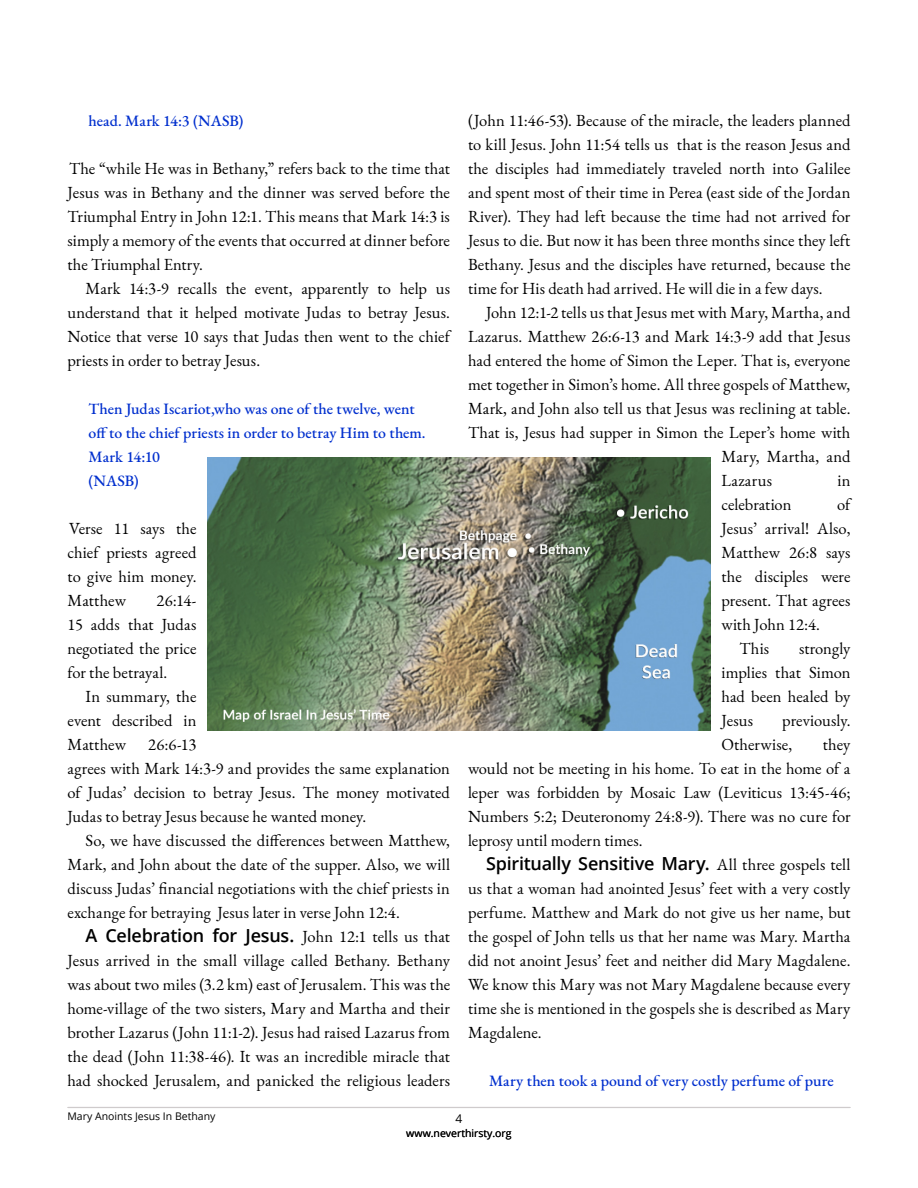
<style>
.page{position:relative;width:918px;height:1188px;background:#fff}
.page>*{position:absolute;margin:0;border:0;box-sizing:border-box;transform-origin:0 0}
.t1{font:600 18px "Open Sans";letter-spacing:-.01em;color:#000}
.t2{font:16.5px/24px "EB Garamond";color:#000;text-align:justify}
.t3{font:16.5px "EB Garamond";letter-spacing:.02em;color:#000}
.t4{font:500 15.75px/24px "EB Garamond";color:#002fce}
.t5{font:12px "Open Sans";color:#000}
.t6{font:10.5px "Open Sans";color:#000}
.s1{font-family:"EB Garamond";font-weight:400;font-size:16.5px}
</style>
<div class="page">
<hr style="left:68px;top:1107px;width:783px;height:1px;background:#cfcbcc">
<img style="left:207px;top:458px;width:504px;height:272px">
<p class="t4" style="left:88px;top:111px;width:156px">head. Mark 14:3 (NASB)</p>
<p class="t2" style="left:68px;top:159px;width:384px">The “while He was in Bethany,” refers back to the time that Jesus was in Bethany and the dinner was served before the Triumphal Entry in John 12:1. This means that Mark 14:3 is simply a memory of the events that occurred at dinner before the Triumphal Entry.</p>
<p class="t2" style="left:68px;top:279px;width:384px;text-indent:18px">Mark 14:3-9 recalls the event, apparently to help us understand that it helped motivate Judas to betray Jesus.<br>Notice that verse 10 says that Judas then went to the chief priests in order to betray Jesus.</p>
<p class="t4" style="left:88px;top:399px;width:339px">Then Judas Iscariot,who was one of the twelve, went off to the chief priests in order to betray Him to them.<br>Mark 14:10<br>(NASB)</p>
<p class="t2" style="left:68px;top:519px;width:130px">Verse 11 says the chief priests agreed to give him money.<br>Matthew</p>
<p class="t2" style="left:68px;top:591px;width:131px;text-indent:89px">26:14- 15 adds that Judas negotiated the price for the betrayal.</p>
<p class="t2" style="left:68px;top:687px;width:131px;text-indent:18px">In summary, the event described in Matthew</p>
<p class="t2" style="left:68px;top:735px;width:384px;text-align:left;text-indent:81px">26:6-13<br>agrees with Mark 14:3-9 and provides the same explanation of Judas’ decision to betray Jesus. The money motivated Judas to betray Jesus because he wanted money.</p>
<p class="t2" style="left:68px;top:831px;width:384px;text-indent:18px">So, we have discussed the differences between Matthew, Mark, and John about the date of the supper. Also, we will discuss Judas’ financial negotiations with the chief priests in exchange for betraying Jesus later in verse John 12:4.</p>
<p class="t1" style="left:86px;top:928px;width:366px">A Celebration for Jesus. <span class="s1">John 12:1 tells us that</span></p>
<p class="t2" style="left:68px;top:951px;width:384px">Jesus arrived in the small village called Bethany. Bethany was about two miles (3.2 km) east of Jerusalem. This was the home-village of the two sisters, Mary and Martha and their brother Lazarus (John 11:1-2). Jesus had raised Lazarus from the dead (John 11:38-46). It was an incredible miracle that had shocked Jerusalem, and panicked the religious leaders</p>
<p class="t2" style="left:468px;top:111px;width:384px">(John 11:46-53). Because of the miracle, the leaders planned to kill Jesus. John 11:54 tells us that is the reason Jesus and the disciples had immediately traveled north into Galilee and spent most of their time in Perea (east side of the Jordan River). They had left because the time had not arrived for Jesus to die. But now it has been three months since they left Bethany. Jesus and the disciples have returned, because the time for His death had arrived. He will die in a few days.</p>
<p class="t2" style="left:486px;top:303px;width:366px">John 12:1-2 tells us that Jesus met with Mary, Martha, and</p>
<p class="t2" style="left:468px;top:327px;width:384px">Lazarus. Matthew 26:6-13 and Mark 14:3-9 add that Jesus</p>
<p class="t2" style="left:468px;top:351px;width:384px">had entered the home of Simon the Leper. That is, everyone</p>
<p class="t2" style="left:468px;top:375px;width:384px">met together in Simon’s home. All three gospels of Matthew,</p>
<p class="t2" style="left:468px;top:399px;width:384px">Mark, and John also tell us that Jesus was reclining at table.</p>
<p class="t2" style="left:468px;top:423px;width:384px">That is, Jesus had supper in Simon the Leper’s home with</p>
<p class="t3" style="left:722px;top:450px;width:131px">Mary, Martha, and</p>
<p class="t3" style="left:722px;top:474px;width:52px">Lazarus</p>
<p class="t2" style="left:837px;top:471px;width:15px">in</p>
<p class="t2" style="left:722px;top:495px;width:71px">celebration</p>
<p class="t2" style="left:837px;top:495px;width:15px">of</p>
<p class="t2" style="left:722px;top:519px;width:131px">Jesus’ arrival! Also,</p>
<p class="t2" style="left:722px;top:543px;width:130px">Matthew 26:8 says</p>
<p class="t2" style="left:722px;top:567px;width:131px">the disciples were</p>
<p class="t2" style="left:722px;top:591px;width:131px">present. That agrees</p>
<p class="t2" style="left:722px;top:615px;width:100px">with John 12:4.</p>
<p class="t2" style="left:740px;top:639px;width:31px">This</p>
<p class="t2" style="left:722px;top:639px;width:131px;text-indent:78px">strongly implies that Simon had been healed by Jesus</p>
<p class="t2" style="left:722px;top:711px;width:130px;text-indent:61px">previously.<br>Otherwise,</p>
<p class="t2" style="left:468px;top:735px;width:384px;text-indent:355px">they would not be meeting in his home. To eat in the home of a leper was forbidden by Mosaic Law (Leviticus 13:45-46; Numbers 5:2; Deuteronomy 24:8-9). There was no cure for leprosy until modern times.</p>
<p class="t1" style="left:486px;top:856px;width:366px">Spiritually Sensitive Mary. <span class="s1">All three gospels tell</span></p>
<p class="t2" style="left:468px;top:879px;width:384px">us that a woman had anointed Jesus’ feet with a very costly perfume. Matthew and Mark do not give us her name, but the gospel of John tells us that her name was Mary. Martha did not anoint Jesus’ feet and neither did Mary Magdalene.<br>We know this Mary was not Mary Magdalene because every time she is mentioned in the gospels she is described as Mary Magdalene.</p>
<p class="t4" style="left:489px;top:1071px;width:346px">Mary then took a pound of very costly perfume of pure</p>
<p class="t6" style="left:68px;top:1112px;width:150px">Mary Anoints Jesus In Bethany</p>
<p class="t5" style="left:455px;top:1114px;width:8px">4</p>
<p class="t6" style="left:406px;top:1129px;width:107px">www.neverthirsty.org</p>
</div>
